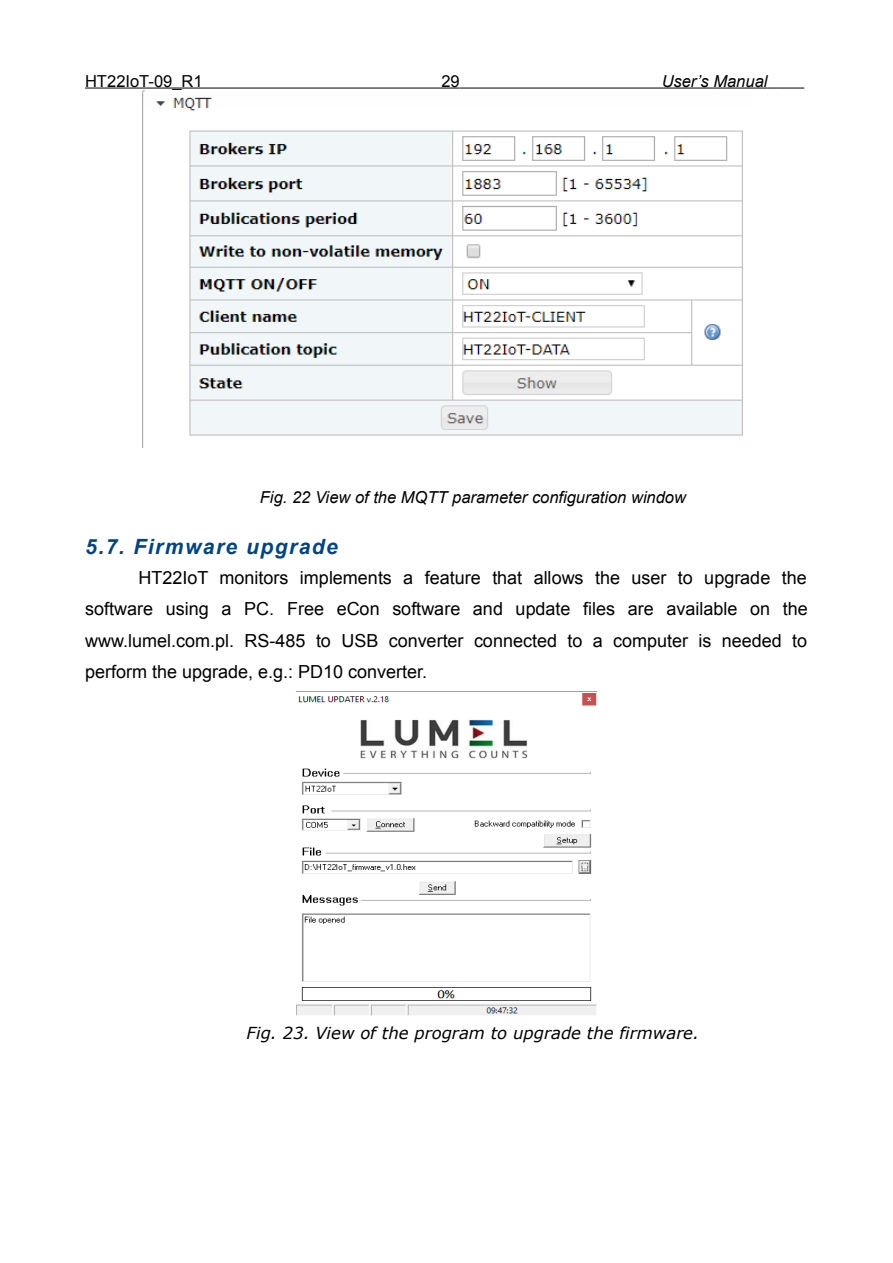
<style>
.page{position:relative;width:893px;height:1263px;background:#fff}
.page>*{position:absolute;margin:0;border:0;box-sizing:border-box;transform-origin:0 0}
.t1{font:italic 700 21px "Arial";letter-spacing:.07em;color:#004586}
.Standard_user{font:18px/31px "Arial";color:#000;text-align:justify}
.Spis_Rysunkow{font:italic 16.5px "Arial";color:#000}
.Spis_Rysunkow-2{font:italic 16.5px "Verdana";color:#000}
.t2{font:16.5px "Arial";color:#000}
</style>
<div class="page">
<hr style="left:85px;top:88px;width:356px;height:1px;background:#000">
<svg style="left:441px;top:88px;width:18px;height:1px"></svg>
<hr style="left:459px;top:88px;width:202px;height:1px;background:#000">
<hr style="left:661px;top:88px;width:52px;height:1px;background:#000">
<hr style="left:713px;top:88px;width:54px;height:1px;background:#000">
<svg style="left:767px;top:88px;width:37px;height:1px"></svg>
<img style="left:297px;top:693px;width:299px;height:323px">
<img style="left:142px;top:90px;width:601px;height:358px">
<p class="t2" style="left:85px;top:72px;width:119px">HT22IoT-09_R1</p>
<p class="t2" style="left:441px;top:72px;width:20px">29</p>
<p class="Spis_Rysunkow" style="left:661px;top:72px;width:107px">User’s Manual</p>
<p class="Spis_Rysunkow" style="left:260px;top:488px;width:427px">Fig. 22 View of the MQTT parameter configuration window</p>
<h2 class="t1" style="left:85px;top:535px;width:254px">5.7. Firmware upgrade</h2>
<p class="Standard_user" style="left:85px;top:563px;width:724px;text-indent:53px">HT22IoT monitors implements a feature that allows the user to upgrade the software using a PC. Free eCon software and update files are available on the www.lumel.com.pl. RS-485 to USB converter connected to a computer is needed to perform the upgrade, e.g.: PD10 converter.</p>
<p class="Spis_Rysunkow-2" style="left:246px;top:1022px;width:454px">Fig. 23. View of the program to upgrade the firmware.</p>
</div>
